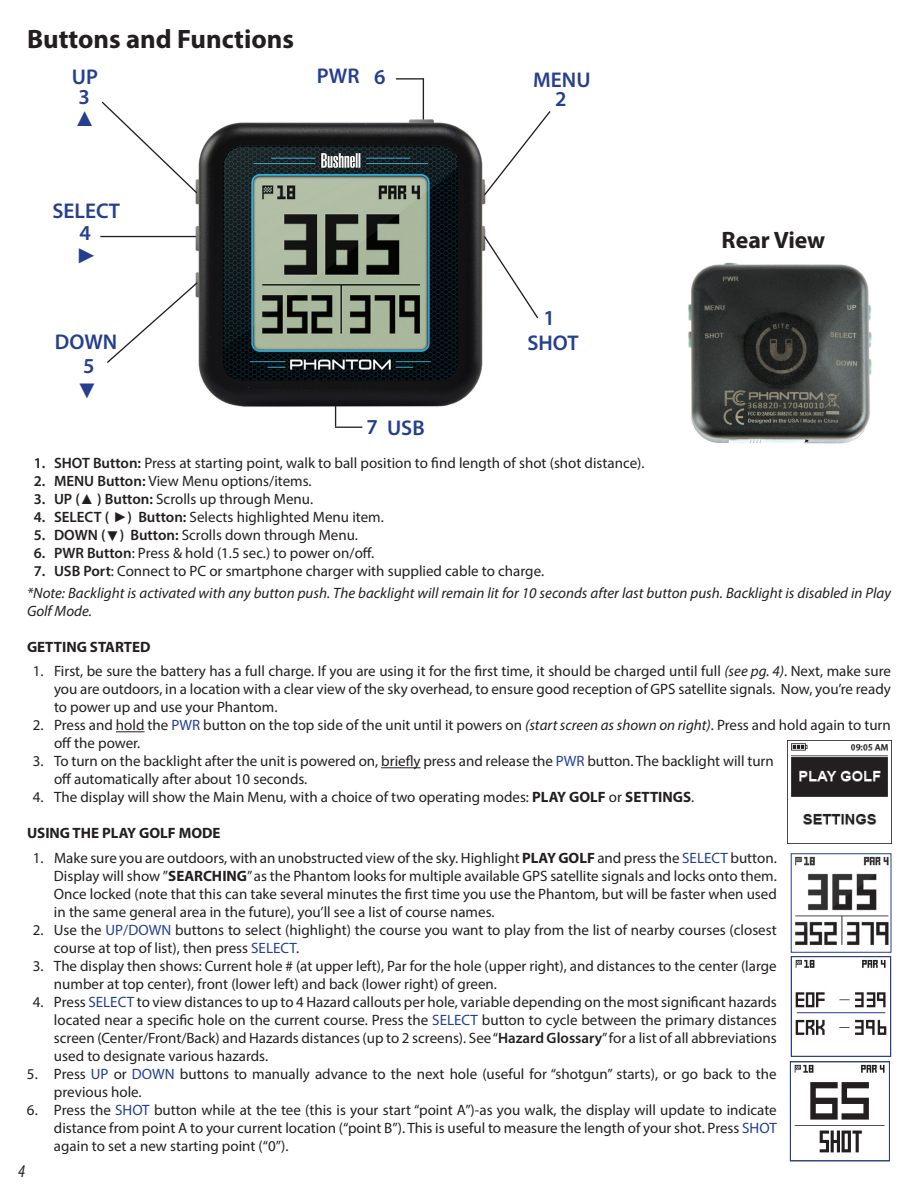
<style>
.page{position:relative;width:918px;height:1188px;background:#fff}
.page>*{position:absolute;margin:0;border:0;box-sizing:border-box;transform-origin:0 0}
.t1{font:700 26.7px "Myriad Pro";color:#231f20}
.t2{font:700 23.85px "Myriad Pro";color:#231f20}
.t3{font:600 21.3px/24.2px "Myriad Pro";color:#253f8e;text-align:center}
.t4{font:21.3px "Arial";color:#253f8e}
.t5{font:italic condensed 18px "Myriad Pro";color:#231f20}
.t6{font:15px/18px "Myriad Pro";color:#231f20}
.t7{font:italic 15px/21.8px "Myriad Pro";color:#231f20}
.t8{font:700 15px "Myriad Pro";color:#231f20}
.t9{font:600 15px "Myriad Pro";color:#231f20}
.s1{font-weight:600}
.s2{font-family:"Arial";font-size:14.25px}
.s3{font-weight:600;font-style:normal}
.s4{font-style:normal}
.s5{font-style:italic}
.s6{color:#253f8e}
.s7{font-weight:700}
</style>
<div class="page">
<svg style="left:116px;top:731px;width:29px;height:1px"></svg>
<hr style="left:381px;top:767px;width:40px;height:1px;background:#231f20">
<img style="left:186px;top:114px;width:300px;height:301px">
<svg style="left:483px;top:111px;width:68px;height:86px"></svg>
<svg style="left:483px;top:235px;width:56px;height:85px"></svg>
<svg style="left:101px;top:101px;width:98px;height:94px"></svg>
<svg style="left:107px;top:281px;width:92px;height:83px"></svg>
<hr style="left:100px;top:236px;width:96px;height:1px;background:#231f20">
<svg style="left:335px;top:405px;width:27px;height:23px"></svg>
<hr style="left:423px;top:78px;width:1px;height:42px;background:#231f20">
<hr style="left:396px;top:78px;width:27px;height:2px;background:#231f20">
<img style="left:688px;top:262px;width:184px;height:182px">
<img style="left:795px;top:959px;width:92px;height:76px">
<div style="left:791px;top:957px;width:100px;height:99px;border:1px solid #253f8e"></div>
<hr style="left:797px;top:1012px;width:88px;height:1px;background:#253f8e">
<img style="left:794px;top:1064px;width:91px;height:89px">
<div style="left:790px;top:1062px;width:100px;height:99px;border:1px solid #253f8e"></div>
<img style="left:795px;top:856px;width:94px;height:89px">
<img style="left:787px;top:740px;width:104px;height:104px">
<h1 class="t1" style="left:27px;top:21px;width:269px">Buttons and Functions</h1>
<h3 class="t3" style="left:72px;top:64px;width:28px">UP</h3>
<h3 class="t4" style="left:74px;top:104px;width:23px">▲</h3>
<h3 class="t3" style="left:78px;top:84px;width:13px">3</h3>
<h3 class="t3" style="left:317px;top:63px;width:70px">PWR 6</h3>
<h3 class="t3" style="left:52px;top:199px;width:69px">SELECT</h3>
<h3 class="t3" style="left:79px;top:221px;width:13px">4</h3>
<h3 class="t3" style="left:55px;top:330px;width:64px">DOWN</h3>
<h3 class="t4" style="left:76px;top:376px;width:23px">▼</h3>
<h3 class="t3" style="left:83px;top:353px;width:13px">5</h3>
<h3 class="t3" style="left:367px;top:416px;width:60px">7 USB</h3>
<h3 class="t3" style="left:533px;top:67px;width:59px">MENU</h3>
<h3 class="t3" style="left:555px;top:86px;width:13px">2</h3>
<h3 class="t3" style="left:527px;top:306px;width:53px">1<br>SHOT</h3>
<h2 class="t2" style="left:722px;top:224px;width:105px">Rear View</h2>
<p class="t6" style="left:34px;top:454px;width:612px"><span class="s1">1. SHOT Button:</span> Press at starting point, walk to ball position to find length of shot (shot distance).</p>
<p class="t6" style="left:34px;top:472px;width:279px"><span class="s1">2. MENU Button:</span> View Menu options/items.</p>
<p class="t6" style="left:34px;top:490px;width:281px"><span class="s1">3. UP (</span><span class="s2">▲</span> <span class="s1">) Button:</span> Scrolls up through Menu.</p>
<p class="t9" style="left:34px;top:507px;width:77px">4. SELECT (</p>
<p class="t6" style="left:128px;top:508px;width:258px"><span class="s1">) Button:</span> Selects highlighted Menu item.</p>
<p class="t6" style="left:34px;top:526px;width:326px"><span class="s1">5. DOWN (</span><sub>▼</sub><span class="s1">) Button:</span> Scrolls down through Menu.</p>
<p class="t6" style="left:34px;top:544px;width:342px"><span class="s1">6. PWR Button</span>: Press &amp; hold (1.5 sec.) to power on/off.</p>
<p class="t7" style="left:27px;top:560px;width:866px;text-indent:7px"><span class="s3">7. USB Port</span><span class="s4">: Connect to PC or smartphone charger with supplied cable to charge.<br></span>*Note: Backlight is activated with any button push. The backlight will remain lit for 10 seconds after last button push. Backlight is disabled in Play</p>
<p class="t7" style="left:27px;top:599px;width:66px">Golf Mode.</p>
<p class="t8" style="left:27px;top:637px;width:125px">GETTING STARTED</p>
<p class="t6" style="left:54px;top:662px;width:839px;text-align:justify;text-indent:-21px">1. First, be sure the battery has a full charge. If you are using it for the first time, it should be charged until full <span class="s5">(see pg. 4)</span>. Next, make sure you are outdoors, in a location with a clear view of the sky overhead, to ensure good reception of GPS satellite signals. Now, you’re ready to power up and use your Phantom.</p>
<p class="t6" style="left:54px;top:716px;width:838px;text-indent:-21px">2. Press and hold the <span class="s6">PWR</span> button on the top side of the unit until it powers on <span class="s5">(start screen as shown on right)</span>. Press and hold again to turn off the power.</p>
<p class="t6" style="left:54px;top:752px;width:721px;text-indent:-21px">3. To turn on the backlight after the unit is powered on, briefly press and release the <span class="s6">PWR</span> button. The backlight will turn off automatically after about 10 seconds.</p>
<p class="t6" style="left:33px;top:788px;width:663px">4. The display will show the Main Menu, with a choice of two operating modes: <span class="s7">PLAY GOLF</span> or <span class="s7">SETTINGS</span>.</p>
<p class="t8" style="left:27px;top:823px;width:195px">USING THE PLAY GOLF MODE</p>
<p class="t6" style="left:54px;top:849px;width:724px;text-align:justify;text-indent:-21px">1. Make sure you are outdoors, with an unobstructed view of the sky. Highlight <span class="s7">PLAY GOLF</span> and press the <span class="s6">SELECT</span> button.<br>Display will show ”<span class="s7">SEARCHING</span>” as the Phantom looks for multiple available GPS satellite signals and locks onto them.<br>Once locked (note that this can take several minutes the first time you use the Phantom, but will be faster when used in the same general area in the future), you’ll see a list of course names.</p>
<p class="t6" style="left:54px;top:921px;width:724px;text-indent:-21px">2. Use the <span class="s6">UP/DOWN</span> buttons to select (highlight) the course you want to play from the list of nearby courses (closest course at top of list), then press <span class="s6">SELECT</span>.</p>
<p class="t6" style="left:54px;top:957px;width:724px;text-indent:-21px">3. The display then shows: Current hole # (at upper left), Par for the hole (upper right), and distances to the center (large number at top center), front (lower left) and back (lower right) of green.</p>
<p class="t6" style="left:54px;top:993px;width:724px;text-align:justify;text-indent:-21px">4. Press <span class="s6">SELECT</span> to view distances to up to 4 Hazard callouts per hole, variable depending on the most significant hazards located near a specific hole on the current course. Press the <span class="s6">SELECT</span> button to cycle between the primary distances screen (Center/Front/Back) and Hazards distances (up to 2 screens). See “<span class="s1">Hazard Glossary</span>” for a list of all abbreviations used to designate various hazards.</p>
<p class="t6" style="left:54px;top:1065px;width:724px;text-indent:-27px">5. Press <span class="s6">UP</span> or <span class="s6">DOWN</span> buttons to manually advance to the next hole (useful for “shotgun” starts), or go back to the previous hole.</p>
<p class="t6" style="left:54px;top:1101px;width:724px;text-align:justify;text-indent:-27px">6. Press the <span class="s6">SHOT</span> button while at the tee (this is your start “point A”)-as you walk, the display will update to indicate distance from point A to your current location (“point B”). This is useful to measure the length of your shot. Press <span class="s6">SHOT </span>again to set a new starting point (“0”).</p>
<p class="t5" style="left:18px;top:1160px;width:8px">4</p>
</div>
